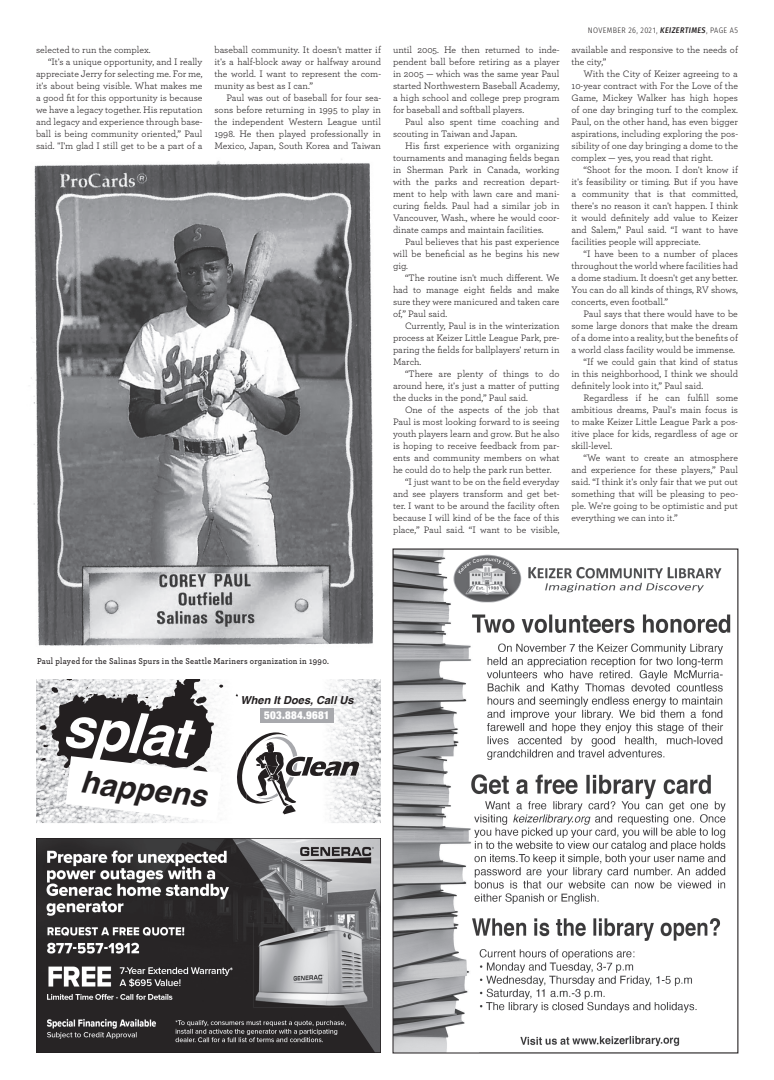
<style>
.page{position:relative;width:774px;height:1080px;background:#fff}
.page>*{position:absolute;margin:0;border:0;box-sizing:border-box;transform-origin:0 0}
.t1{font:italic 700 56.4px "Helvetica";color:#fff}
.t2{font:italic 700 30.9px "Helvetica";color:#231f20}
.t3{font:italic 700 11px "Helvetica";color:#231f20}
.t4{font:900 condensed 11px "Helvetica Neue";letter-spacing:.02em;color:#fff}
.t5{font:9.7px/12px "Archer";color:#231f20;text-align:justify}
.t6{font:600 9px "Archer";letter-spacing:.035em;color:#231f20;scale:.9 1}
.t7{font:300 8px "Fira Sans Condensed";letter-spacing:.05em;color:#231f20}
.s1{font-weight:500;font-style:italic}
</style>
<div class="page">
<img style="left:36px;top:839px;width:345px;height:214px">
<img style="left:319px;top:679px;width:62px;height:144px">
<img style="left:36px;top:679px;width:202px;height:144px">
<div style="left:260px;top:708px;width:74px;height:14px;background:#a8a9ad"></div>
<img style="left:321px;top:727px;width:40px;height:90px">
<img style="left:233px;top:727px;width:5px;height:90px">
<img style="left:234px;top:750px;width:12px;height:49px">
<img style="left:321px;top:761px;width:3px;height:15px">
<img style="left:324px;top:761px;width:16px;height:15px">
<img style="left:340px;top:761px;width:19px;height:15px">
<svg style="left:350px;top:777px;width:6px;height:2px"></svg>
<svg style="left:246px;top:727px;width:75px;height:90px"></svg>
<svg style="left:39px;top:679px;width:185px;height:142px"></svg>
<img style="left:395px;top:550px;width:336px;height:501px">
<img style="left:31px;top:159px;width:343px;height:487px">
<p class="t5" style="left:36px;top:44px;width:116px">selected to run the complex.</p>
<p class="t5" style="left:48px;top:56px;width:156px">“It's a unique opportunity, and I really</p>
<p class="t5" style="left:36px;top:68px;width:168px">appreciate Jerry for selecting me. For me,</p>
<p class="t5" style="left:36px;top:80px;width:168px">it's about being visible. What makes me</p>
<p class="t5" style="left:36px;top:92px;width:168px">a good fit for this opportunity is because</p>
<p class="t5" style="left:36px;top:104px;width:168px">we have a legacy together. His reputation</p>
<p class="t5" style="left:36px;top:116px;width:168px">and legacy and experience through base-</p>
<p class="t5" style="left:36px;top:128px;width:168px">ball is being community oriented,” Paul</p>
<p class="t5" style="left:36px;top:140px;width:168px">said. "I'm glad I still get to be a part of a</p>
<p class="t5" style="left:215px;top:44px;width:168px">baseball community. It doesn't matter if it's a half-block away or halfway around the world. I want to represent the com&shy;munity as best as I can.”</p>
<p class="t5" style="left:215px;top:92px;width:168px;text-indent:12px">Paul was out of baseball for four sea&shy;sons before returning in 1995 to play in the independent Western League until 1998. He then played professionally in Mexico, Japan, South Korea and Taiwan</p>
<p class="t5" style="left:393px;top:44px;width:168px">until 2005. He then returned to inde&shy;pendent ball before retiring as a player in 2005 — which was the same year Paul started Northwestern Baseball Academy, a high school and college prep program for baseball and softball players.</p>
<p class="t5" style="left:393px;top:116px;width:168px;text-indent:12px">Paul also spent time coaching and scouting in Taiwan and Japan.</p>
<p class="t5" style="left:393px;top:140px;width:168px;text-indent:12px">His first experience with organizing tournaments and managing fields began in Sherman Park in Canada, working with the parks and recreation depart&shy;ment to help with lawn care and mani&shy;curing fields. Paul had a similar job in Vancouver, Wash., where he would coor&shy;dinate camps and maintain facilities.</p>
<p class="t5" style="left:393px;top:236px;width:168px;text-indent:12px">Paul believes that his past experience will be beneficial as he begins his new gig.</p>
<p class="t5" style="left:393px;top:272px;width:168px;text-indent:12px">“The routine isn't much different. We had to manage eight fields and make sure they were manicured and taken care of,” Paul said.</p>
<p class="t5" style="left:393px;top:320px;width:168px;text-indent:12px">Currently, Paul is in the winterization process at Keizer Little League Park, pre&shy;paring the fields for ballplayers' return in March.</p>
<p class="t5" style="left:393px;top:368px;width:168px;text-indent:12px">“There are plenty of things to do around here, it's just a matter of putting the ducks in the pond,” Paul said.</p>
<p class="t5" style="left:405px;top:404px;width:156px">One of the aspects of the job that</p>
<p class="t5" style="left:393px;top:416px;width:168px">Paul is most looking forward to is seeing</p>
<p class="t5" style="left:393px;top:428px;width:168px">youth players learn and grow. But he also</p>
<p class="t5" style="left:393px;top:440px;width:168px">is hoping to receive feedback from par-</p>
<p class="t5" style="left:393px;top:452px;width:168px">ents and community members on what</p>
<p class="t5" style="left:393px;top:464px;width:160px">he could do to help the park run better.</p>
<p class="t5" style="left:405px;top:476px;width:156px">“I just want to be on the field everyday</p>
<p class="t5" style="left:393px;top:488px;width:168px">and see players transform and get bet-</p>
<p class="t5" style="left:393px;top:500px;width:168px">ter. I want to be around the facility often</p>
<p class="t5" style="left:393px;top:512px;width:168px">because I will kind of be the face of this</p>
<p class="t5" style="left:393px;top:524px;width:168px">place,” Paul said. “I want to be visible,</p>
<p class="t7" style="left:588px;top:24px;width:152px">NOVEMBER 26, 2021, <span class="s1">KEIZERTIMES</span>, PAGE A5</p>
<p class="t5" style="left:572px;top:44px;width:168px">available and responsive to the needs of the city,”</p>
<p class="t5" style="left:572px;top:68px;width:168px;text-indent:12px">With the City of Keizer agreeing to a 10-year contract with For the Love of the Game, Mickey Walker has high hopes of one day bringing turf to the complex.<br>Paul, on the other hand, has even bigger aspirations, including exploring the pos&shy;sibility of one day bringing a dome to the complex — yes, you read that right.</p>
<p class="t5" style="left:572px;top:164px;width:168px;text-indent:12px">“Shoot for the moon. I don't know if it's feasibility or timing. But if you have a community that is that committed, there's no reason it can't happen. I think it would definitely add value to Keizer and Salem,” Paul said. “I want to have facilities people will appreciate.</p>
<p class="t5" style="left:572px;top:248px;width:168px;text-indent:12px">“I have been to a number of places throughout the world where facilities had a dome stadium. It doesn't get any better.<br>You can do all kinds of things, RV shows, concerts, even football.”</p>
<p class="t5" style="left:584px;top:308px;width:156px">Paul says that there would have to be</p>
<p class="t5" style="left:572px;top:320px;width:168px">some large donors that make the dream</p>
<p class="t5" style="left:572px;top:332px;width:168px">of a dome into a reality, but the benefits of</p>
<p class="t5" style="left:572px;top:344px;width:165px">a world class facility would be immense.</p>
<p class="t5" style="left:584px;top:356px;width:156px">“If we could gain that kind of status</p>
<p class="t5" style="left:572px;top:368px;width:168px">in this neighborhood, I think we should</p>
<p class="t5" style="left:572px;top:380px;width:133px">definitely look into it,” Paul said.</p>
<p class="t5" style="left:584px;top:392px;width:156px">Regardless if he can fulfill some</p>
<p class="t5" style="left:572px;top:404px;width:168px">ambitious dreams, Paul's main focus is</p>
<p class="t5" style="left:572px;top:416px;width:168px">to make Keizer Little League Park a pos-</p>
<p class="t5" style="left:572px;top:428px;width:168px">itive place for kids, regardless of age or</p>
<p class="t5" style="left:572px;top:440px;width:42px">skill-level.</p>
<p class="t5" style="left:584px;top:452px;width:156px">“We want to create an atmosphere</p>
<p class="t5" style="left:572px;top:464px;width:168px">and experience for these players,” Paul</p>
<p class="t5" style="left:572px;top:476px;width:168px">said. “I think it's only fair that we put out</p>
<p class="t5" style="left:572px;top:488px;width:168px">something that will be pleasing to peo-</p>
<p class="t5" style="left:572px;top:500px;width:168px">ple. We're going to be optimistic and put</p>
<p class="t5" style="left:572px;top:512px;width:108px">everything we can into it.”</p>
<p class="t6" style="left:37px;top:656px;width:326px">Paul played for the Salinas Spurs in the Seattle Mariners organization in 1990.</p>
<h1 class="t1" style="left:66px;top:704px;width:129px;rotate:6deg">splat</h1>
<h2 class="t2" style="left:82px;top:770px;width:128px;rotate:6deg">happens</h2>
<p class="t3" style="left:240px;top:696px;width:115px">When It Does, Call Us</p>
<p class="t4" style="left:264px;top:709px;width:67px">503.884.9681</p>
</div>
